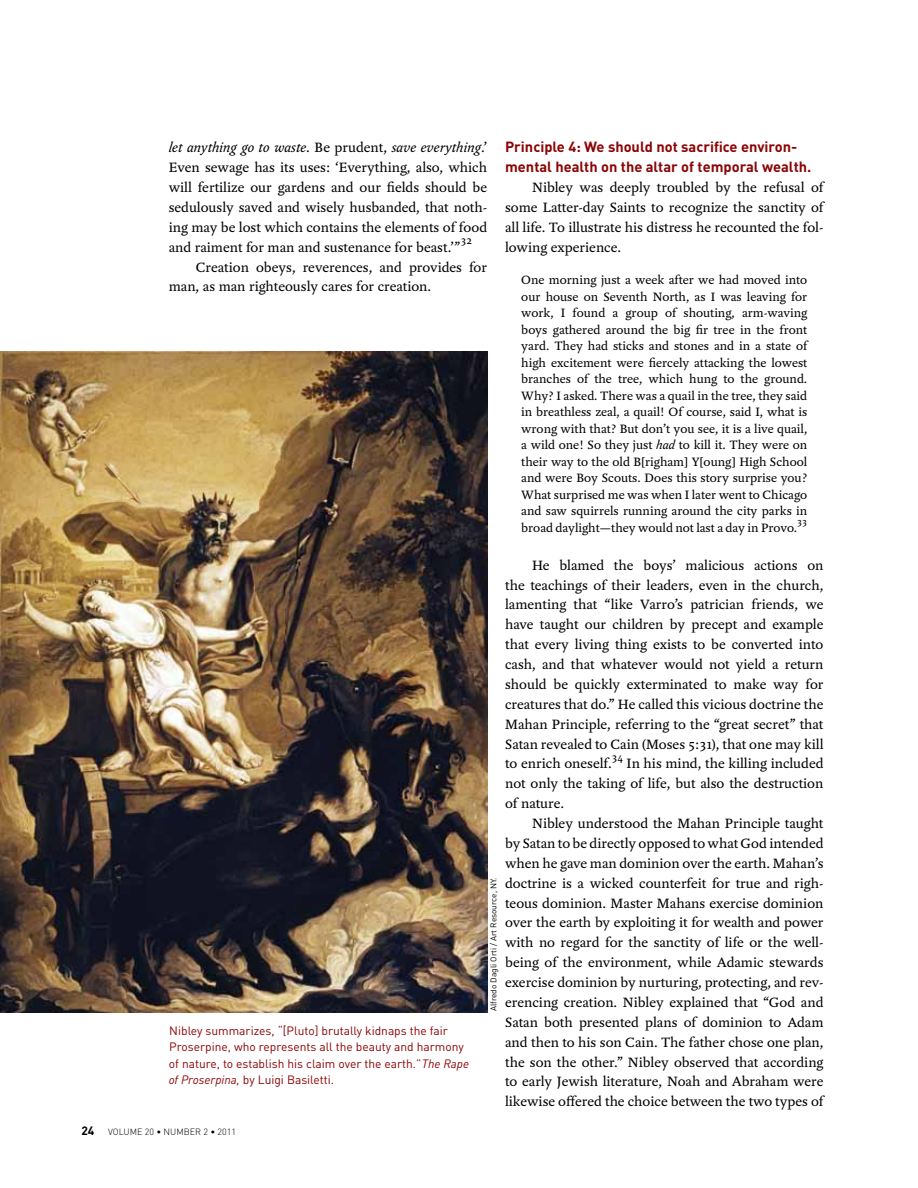
<style>
.page{position:relative;width:918px;height:1188px;background:#fff}
.page>*{position:absolute;margin:0;border:0;box-sizing:border-box;transform-origin:0 0}
.t1{font:14.7px/20px "Yoga Pro";color:#000;text-align:justify}
.t2{font:700 14.7px/20px "DIN";color:#8b0304}
.t3{font:13.2px/16.5px "Yoga Pro";color:#000;text-align:justify}
.t4{font:12px/16.5px "DIN";color:#8b0304}
.t5{font:700 12px "DIN";color:#000}
.t6{font:11.7px "Yoga Pro";color:#000}
.t7{font:10.5px "Yoga Pro";color:#000}
.t8{font:300 9px "DIN";color:#000}
.t9{font:8.25px "DIN";color:#000}
.s1{font-style:italic}
</style>
<div class="page">
<img style="left:0;top:351px;width:487px;height:661px">
<p class="t1" style="left:169px;top:138px;width:320px"><span class="s1">let anything go to waste</span>. Be prudent, <span class="s1">save everything</span>.’ Even sewage has its uses: ‘Everything, also, which will fertilize our gardens and our fields should be sedulously saved and wisely husbanded, that noth&shy;ing may be lost which contains the elements of food and raiment for man and sustenance for beast.’”</p>
<p class="t2" style="left:505px;top:136px;width:308px">Principle 4: We should not sacrifice environ&shy;mental health on the altar of temporal wealth.</p>
<p class="t1" style="left:505px;top:178px;width:320px;text-indent:27px">Nibley was deeply troubled by the refusal of some Latter-day Saints to recognize the sanctity of all life. To illustrate his distress he recounted the fol&shy;lowing experience.</p>
<p class="t3" style="left:521px;top:272px;width:288px">One morning just a week after we had moved into our house on Seventh North, as I was leaving for work, I found a group of shouting, arm-waving boys gathered around the big fir tree in the front yard. They had sticks and stones and in a state of high excitement were fiercely attacking the lowest branches of the tree, which hung to the ground.<br>Why? I asked. There was a quail in the tree, they said in breathless zeal, a quail! Of course, said I, what is wrong with that? But don’t you see, it is a live quail, a wild one! So they just <span class="s1">had</span> to kill it. They were on their way to the old B[righam] Y[oung] High School and were Boy Scouts. Does this story surprise you?<br>What surprised me was when I later went to Chicago and saw squirrels running around the city parks in broad daylight—they would not last a day in Provo.</p>
<p class="t6" style="left:461px;top:234px;width:13px">32</p>
<p class="t1" style="left:169px;top:258px;width:320px;text-indent:27px">Creation obeys, reverences, and provides for man, as man righteously cares for creation.</p>
<p class="t7" style="left:797px;top:516px;width:12px">33</p>
<p class="t1" style="left:505px;top:556px;width:320px;text-indent:27px">He blamed the boys’ malicious actions on the teachings of their leaders, even in the church, lamenting that “like Varro’s patrician friends, we have taught our children by precept and example that every living thing exists to be converted into cash, and that whatever would not yield a return should be quickly exterminated to make way for creatures that do.” He called this vicious doctrine the Mahan Principle, referring to the “great secret” that Satan revealed to Cain (Moses 5:31), that one may kill to enrich oneself.</p>
<p class="t6" style="left:612px;top:751px;width:13px">34</p>
<p class="t1" style="left:505px;top:754px;width:320px;text-indent:122px">In his mind, the killing included not only the taking of life, but also the destruction of nature.</p>
<p class="t1" style="left:505px;top:814px;width:320px;text-indent:27px">Nibley understood the Mahan Principle taught by Satan to be directly opposed to what God intended when he gave man dominion over the earth. Mahan’s doctrine is a wicked counterfeit for true and righ&shy;teous dominion. Master Mahans exercise dominion over the earth by exploiting it for wealth and power with no regard for the sanctity of life or the well&shy;being of the environment, while Adamic stewards exercise dominion by nurturing, protecting, and rev&shy;erencing creation. Nibley explained that “God and Satan both presented plans of dominion to Adam and then to his son Cain. The father chose one plan, the son the other.” Nibley observed that according to early Jewish literature, Noah and Abraham were likewise offered the choice between the two types of</p>
<p class="t9" style="left:488px;top:1011px;width:135px;rotate:-90deg">Alfredo Dagli Orti / Art Resource, NY.</p>
<p class="t4" style="left:169px;top:1022px;width:302px">Nibley summarizes, “[Pluto] brutally kidnaps the fair Proserpine, who represents all the beauty and harmony of nature, to establish his claim over the earth.”<span class="s1">The Rape of Proserpina,</span> by Luigi Basiletti.</p>
<p class="t5" style="left:81px;top:1123px;width:15px">24</p>
<p class="t8" style="left:108px;top:1127px;width:129px">VOLUME 20 • NUMBER 2 • 2011</p>
</div>
